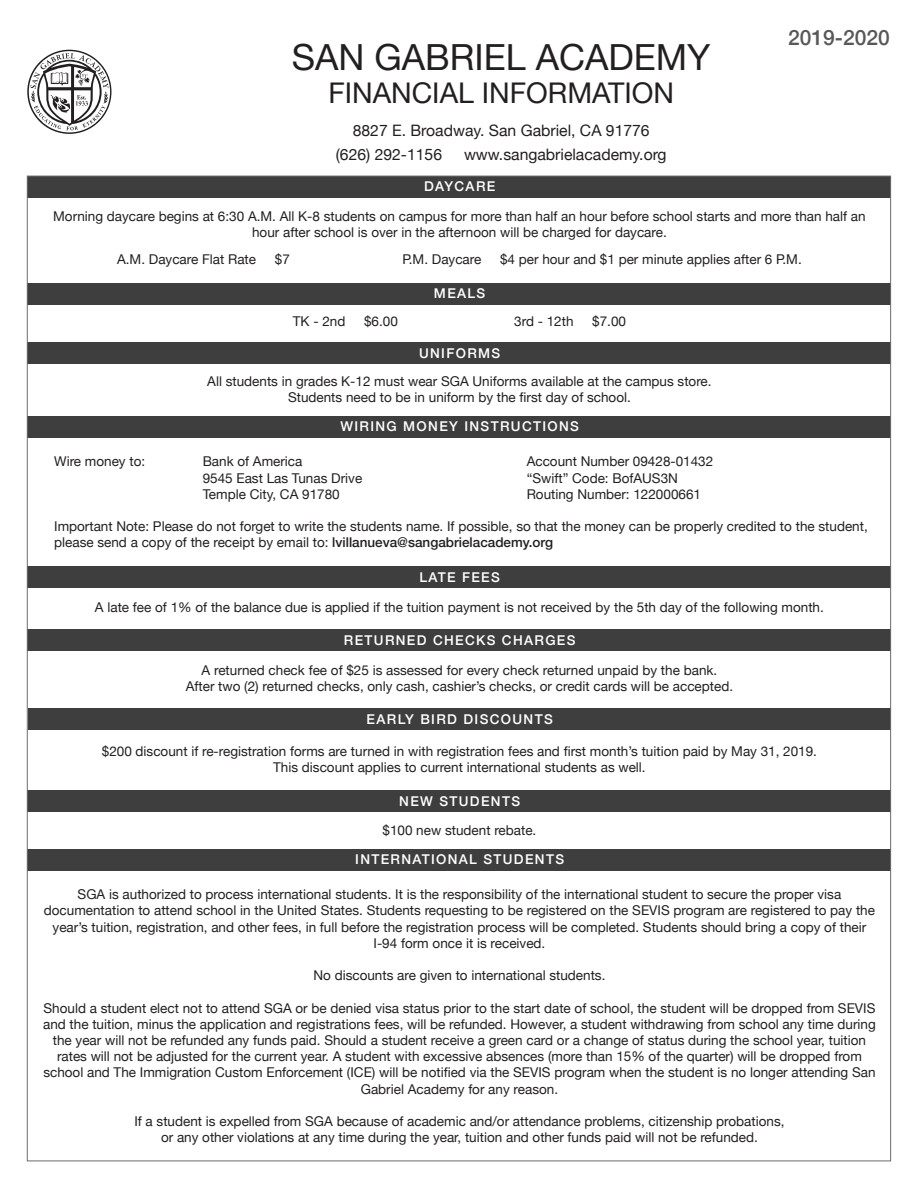
<style>
.page{position:relative;width:918px;height:1188px;background:#fff}
.page>*{position:absolute;margin:0;border:0;box-sizing:border-box;transform-origin:0 0}
.t1{font:36px "Helvetica Neue";color:#231f20}
.t2{font:28.5px "Helvetica Neue";color:#231f20}
.t3{font:500 21px "Helvetica Neue";color:#57585a}
.t4{font:15.75px "Helvetica Neue";color:#231f20}
.t5{font:13.5px/16.2px "Helvetica Neue";color:#231f20;text-align:center}
.t6{font:500 13.5px "Helvetica Neue";letter-spacing:.1em;color:#fff}
.s1{font-weight:500}
</style>
<div class="page">
<div style="left:27px;top:849px;width:864px;height:21px;background:#3e3e3f"></div>
<div style="left:27px;top:790px;width:864px;height:22px;background:#3e3e3f"></div>
<div style="left:27px;top:342px;width:864px;height:22px;background:#3e3e3f"></div>
<div style="left:27px;top:416px;width:864px;height:21px;background:#3e3e3f"></div>
<div style="left:27px;top:566px;width:864px;height:22px;background:#3e3e3f"></div>
<div style="left:27px;top:629px;width:864px;height:22px;background:#3e3e3f"></div>
<div style="left:28px;top:708px;width:863px;height:22px;background:#3e3e3f"></div>
<svg style="left:27px;top:50px;width:84px;height:84px"></svg>
<div style="left:27px;top:283px;width:864px;height:22px;background:#3e3e3f"></div>
<div style="left:27px;top:176px;width:864px;height:21px;background:#3e3e3f"></div>
<p class="t1" style="left:292px;top:31px;width:420px">SAN GABRIEL ACADEMY</p>
<p class="t2" style="left:328px;top:73px;width:347px">FINANCIAL INFORMATION</p>
<p class="t4" style="left:353px;top:119px;width:298px">8827 E. Broadway. San Gabriel, CA 91776</p>
<p class="t4" style="left:336px;top:143px;width:108px">(626) 292-1156</p>
<p class="t4" style="left:464px;top:143px;width:204px">www.sangabrielacademy.org</p>
<p class="t6" style="left:424px;top:176px;width:73px">DAYCARE</p>
<h3 class="t3" style="left:788px;top:21px;width:103px">2019-2020</h3>
<p class="t5" style="left:53px;top:209px;width:814px">Morning daycare begins at 6:30 A.M. All K-8 students on campus for more than half an hour before school starts and more than half an hour after school is over in the afternoon will be charged for daycare.</p>
<p class="t5" style="left:117px;top:252px;width:141px">A.M. Daycare Flat Rate</p>
<p class="t5" style="left:275px;top:252px;width:17px">$7</p>
<p class="t5" style="left:402px;top:252px;width:80px">P.M. Daycare</p>
<p class="t5" style="left:500px;top:252px;width:303px">$4 per hour and $1 per minute applies after 6 P.M.</p>
<p class="t6" style="left:434px;top:283px;width:53px">MEALS</p>
<p class="t5" style="left:293px;top:314px;width:54px">TK - 2nd</p>
<p class="t5" style="left:364px;top:314px;width:35px">$6.00</p>
<p class="t5" style="left:514px;top:314px;width:61px">3rd - 12th</p>
<p class="t5" style="left:592px;top:314px;width:35px">$7.00</p>
<p class="t6" style="left:419px;top:342px;width:83px">UNIFORMS</p>
<p class="t5" style="left:207px;top:373px;width:506px">All students in grades K-12 must wear SGA Uniforms available at the campus store.</p>
<p class="t5" style="left:288px;top:390px;width:344px">Students need to be in uniform by the first day of school.</p>
<p class="t6" style="left:340px;top:416px;width:240px">WIRING MONEY INSTRUCTIONS</p>
<p class="t5" style="left:54px;top:454px;width:93px">Wire money to:</p>
<p class="t5" style="left:203px;top:454px;width:101px">Bank of America</p>
<p class="t5" style="left:527px;top:454px;width:188px">Account Number 09428-01432</p>
<p class="t5" style="left:203px;top:470px;width:161px">9545 East Las Tunas Drive</p>
<p class="t5" style="left:527px;top:470px;width:153px">“Swift” Code: BofAUS3N</p>
<p class="t5" style="left:203px;top:487px;width:139px">Temple City, CA 91780</p>
<p class="t5" style="left:527px;top:487px;width:176px">Routing Number: 122000661</p>
<p class="t5" style="left:54px;top:519px;width:815px;text-align:left">Important Note: Please do not forget to write the students name. If possible, so that the money can be properly credited to the student, please send a copy of the receipt by email to: <span class="s1">lvillanueva@sangabrielacademy.org</span></p>
<p class="t6" style="left:420px;top:566px;width:82px">LATE FEES</p>
<p class="t5" style="left:95px;top:600px;width:730px">A late fee of 1% of the balance due is applied if the tuition payment is not received by the 5th day of the following month.</p>
<p class="t6" style="left:344px;top:629px;width:233px">RETURNED CHECKS CHARGES</p>
<p class="t5" style="left:202px;top:663px;width:517px">A returned check fee of $25 is assessed for every check returned unpaid by the bank.</p>
<p class="t5" style="left:186px;top:679px;width:549px">After two (2) returned checks, only cash, cashier’s checks, or credit cards will be accepted.</p>
<p class="t6" style="left:367px;top:708px;width:188px">EARLY BIRD DISCOUNTS</p>
<p class="t5" style="left:102px;top:743px;width:717px">$200 discount if re-registration forms are turned in with registration fees and first month’s tuition paid by May 31, 2019.</p>
<p class="t5" style="left:273px;top:760px;width:374px">This discount applies to current international students as well.</p>
<p class="t6" style="left:399px;top:790px;width:122px">NEW STUDENTS</p>
<p class="t5" style="left:383px;top:823px;width:155px">$100 new student rebate.</p>
<p class="t6" style="left:355px;top:849px;width:210px">INTERNATIONAL STUDENTS</p>
<p class="t5" style="left:44px;top:887px;width:833px">SGA is authorized to process international students. It is the responsibility of the international student to secure the proper visa documentation to attend school in the United States. Students requesting to be registered on the SEVIS program are registered to pay the year’s tuition, registration, and other fees, in full before the registration process will be completed. Students should bring a copy of their I-94 form once it is received.</p>
<p class="t5" style="left:313px;top:968px;width:294px">No discounts are given to international students.</p>
<p class="t5" style="left:43px;top:1000px;width:834px">Should a student elect not to attend SGA or be denied visa status prior to the start date of school, the student will be dropped from SEVIS and the tuition, minus the application and registrations fees, will be refunded. However, a student withdrawing from school any time during the year will not be refunded any funds paid. Should a student receive a green card or a change of status during the school year, tuition rates will not be adjusted for the current year. A student with excessive absences (more than 15% of the quarter) will be dropped from school and The Immigration Custom Enforcement (ICE) will be notified via the SEVIS program when the student is no longer attending San Gabriel Academy for any reason.</p>
<p class="t5" style="left:134px;top:1114px;width:652px">If a student is expelled from SGA because of academic and/or attendance problems, citizenship probations,</p>
<p class="t5" style="left:161px;top:1130px;width:598px">or any other violations at any time during the year, tuition and other funds paid will not be refunded.</p>
</div>
